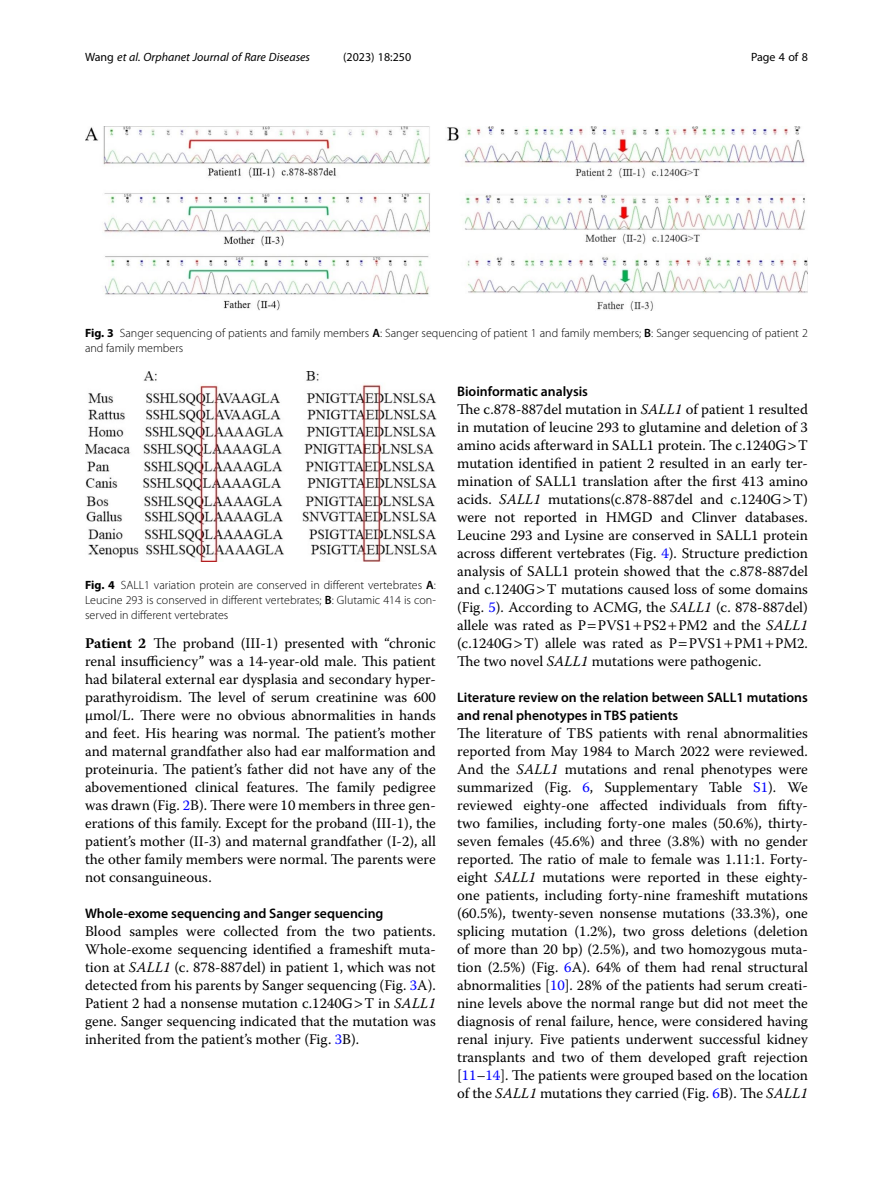
<style>
.page{position:relative;width:893px;height:1191px;background:#fff}
.page>*{position:absolute;margin:0;border:0;box-sizing:border-box;transform-origin:0 0}
.Body_Text{font:14.7px/18px "Warnock Pro";color:#000;text-align:justify}
.Formalpara_RuninHead{font:14.7px/18px "Warnock Pro";color:#000;text-align:justify}
.Head_2{font:600 13.8px/18px "Myriad Pro";color:#000}
.Figure_Caption{font:300 12px/15px "Myriad Pro";color:#000;text-align:justify}
.t1{font:italic 12px "Myriad Pro";color:#000}
.t2{font:12px "Myriad Pro";color:#000}
.s1{font-style:normal}
.s2{font-weight:700}
.s3{font-weight:600}
.s4{color:#00f}
.s5{font-style:italic}
</style>
<div class="page">
<img style="left:85px;top:371px;width:351px;height:191px">
<img style="left:85px;top:126px;width:723px;height:184px">
<p class="t1" style="left:85px;top:50px;width:226px"><span class="s1">Wang</span> et al. Orphanet Journal of Rare Diseases</p>
<p class="t2" style="left:343px;top:50px;width:70px">(2023) 18:250</p>
<p class="t2" style="left:751px;top:50px;width:58px">Page 4 of 8</p>
<p class="Figure_Caption" style="left:85px;top:326px;width:724px"><span class="s2">Fig. 3</span> Sanger sequencing of patients and family members <span class="s3">A</span>: Sanger sequencing of patient 1 and family members; <span class="s3">B</span>: Sanger sequencing of patient 2 and family members</p>
<p class="Figure_Caption" style="left:85px;top:577px;width:352px"><span class="s2">Fig. 4</span> SALL1 variation protein are conserved in different vertebrates <span class="s3">A</span>:<br>Leucine 293 is conserved in different vertebrates; <span class="s3">B</span>: Glutamic 414 is con&shy;served in different vertebrates</p>
<p class="Formalpara_RuninHead" style="left:85px;top:633px;width:352px"><span class="s2">Patient 2</span> The proband (III-1) presented with “chronic renal insufficiency” was a 14-year-old male. This patient had bilateral external ear dysplasia and secondary hyper&shy;parathyroidism. The level of serum creatinine was 600 µmol/L. There were no obvious abnormalities in hands and feet. His hearing was normal. The patient’s mother and maternal grandfather also had ear malformation and proteinuria. The patient’s father did not have any of the abovementioned clinical features. The family pedigree was drawn (Fig. <span class="s4">2</span>B). There were 10 members in three gen&shy;erations of this family. Except for the proband (III-1), the patient’s mother (II-3) and maternal grandfather (I-2), all the other family members were normal. The parents were not consanguineous.</p>
<p class="Head_2" style="left:85px;top:904px;width:300px">Whole-exome sequencing and Sanger sequencing</p>
<p class="Body_Text" style="left:85px;top:922px;width:352px">Blood samples were collected from the two patients.<br>Whole-exome sequencing identified a frameshift muta&shy;tion at <span class="s5">SALL1</span> (c. 878-887del) in patient 1, which was not detected from his parents by Sanger sequencing (Fig. <span class="s4">3</span>A).<br>Patient 2 had a nonsense mutation c.1240G T in <span class="s5">SALL1 </span>gene. Sanger sequencing indicated that the mutation was inherited from the patient’s mother (Fig. <span class="s4">3</span>B).</p>
<p class="Head_2" style="left:457px;top:382px;width:132px">Bioinformatic analysis</p>
<p class="Body_Text" style="left:457px;top:400px;width:352px">The c.878-887del mutation in <span class="s5">SALL1</span> of patient 1 resulted in mutation of leucine 293 to glutamine and deletion of 3 amino acids afterward in SALL1 protein. The c.1240G T mutation identified in patient 2 resulted in an early ter&shy;mination of SALL1 translation after the first 413 amino acids. <span class="s5">SALL1</span> mutations(c.878-887del and c.1240G T) were not reported in HMGD and Clinver databases.<br>Leucine 293 and Lysine are conserved in SALL1 protein across different vertebrates (Fig. <span class="s4">4</span>). Structure prediction analysis of SALL1 protein showed that the c.878-887del and c.1240G T mutations caused loss of some domains (Fig. <span class="s4">5</span>). According to ACMG, the <span class="s5">SALL1</span> (c. 878-887del) allele was rated as P PVS1 PS2 PM2 and the <span class="s5">SALL1 </span>(c.1240G T) allele was rated as P PVS1 PM1 PM2.<br>The two novel <span class="s5">SALL1</span> mutations were pathogenic.</p>
<p class="Head_2" style="left:457px;top:688px;width:352px">Literature review on the relation between SALL1 mutations and renal phenotypes in TBS patients</p>
<p class="Body_Text" style="left:457px;top:724px;width:352px">The literature of TBS patients with renal abnormalities reported from May 1984 to March 2022 were reviewed.<br>And the <span class="s5">SALL1</span> mutations and renal phenotypes were summarized (Fig. <span class="s4">6</span>, Supplementary Table <span class="s4">S1</span>). We reviewed eighty-one affected individuals from fifty&shy;two families, including forty-one males (50.6%), thirty&shy;seven females (45.6%) and three (3.8%) with no gender reported. The ratio of male to female was 1.11:1. Forty&shy;eight <span class="s5">SALL1</span> mutations were reported in these eighty&shy;one patients, including forty-nine frameshift mutations (60.5%), twenty-seven nonsense mutations (33.3%), one splicing mutation (1.2%), two gross deletions (deletion of more than 20 bp) (2.5%), and two homozygous muta&shy;tion (2.5%) (Fig. <span class="s4">6</span>A). 64% of them had renal structural abnormalities [<span class="s4">10</span>]. 28% of the patients had serum creati&shy;nine levels above the normal range but did not meet the diagnosis of renal failure, hence, were considered having renal injury. Five patients underwent successful kidney transplants and two of them developed graft rejection [<span class="s4">11</span>–<span class="s4">14</span>]. The patients were grouped based on the location of the <span class="s5">SALL1</span> mutations they carried (Fig. <span class="s4">6</span>B). The <span class="s5">SALL1</span></p>
</div>
